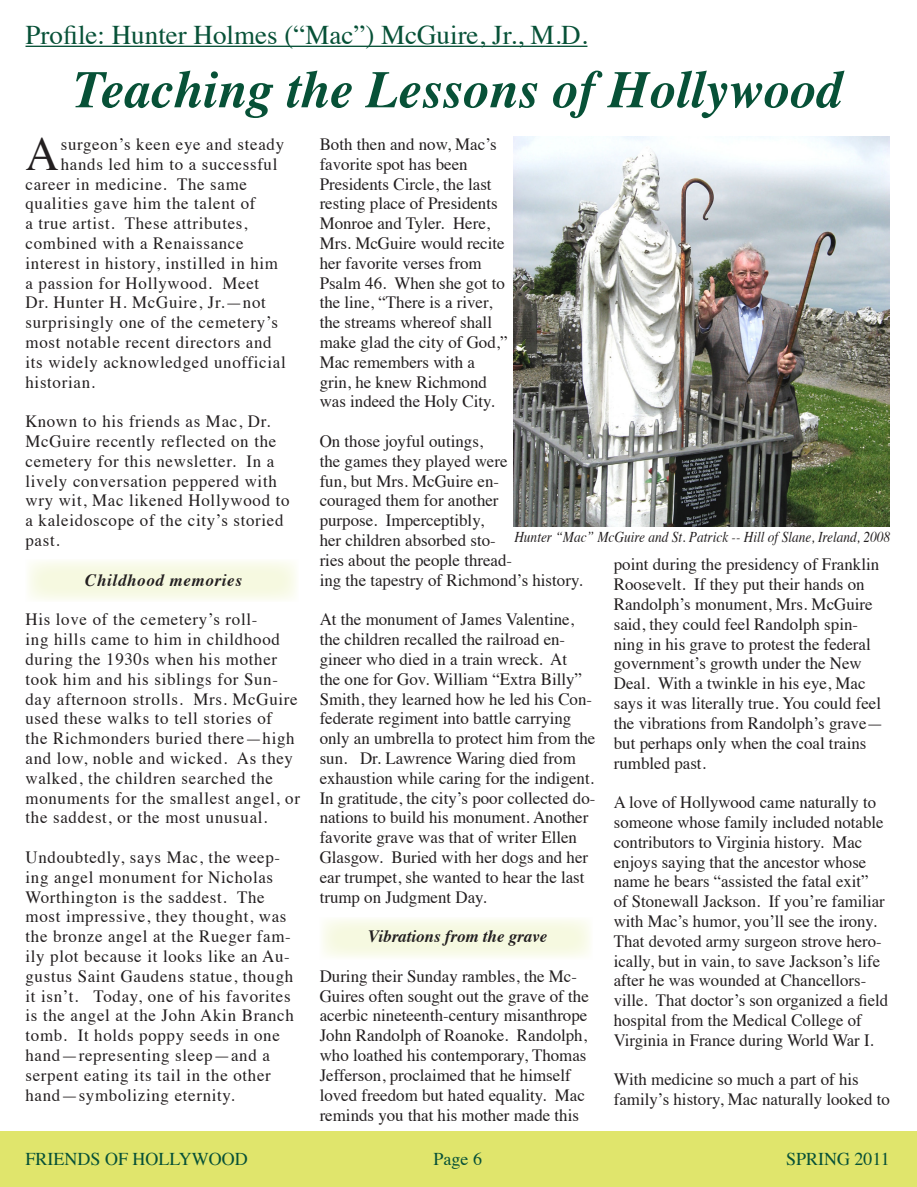
<style>
.page{position:relative;width:917px;height:1187px;background:#fff}
.page>*{position:absolute;margin:0;border:0;box-sizing:border-box;transform-origin:0 0}
.t1{font:italic 700 52.5px "Times";color:#075137}
.t2{font:47.25px "Times";color:#231f20}
.t3{font:27px "Times";color:#075137}
.t4{font:18px "Times";color:#075137}
.t5{font:17.25px/19.8px "Times";color:#231f20}
.t6{font:17.25px/19.8px "Times";letter-spacing:.04em;color:#231f20}
.t7{font:italic 700 17.25px "Times";color:#231f20}
.t8{font:italic 700 17.25px "Times";letter-spacing:.04em;color:#231f20}
.t9{font:italic 15px "Times";color:#231f20;scale:.89 1}
</style>
<div class="page">
<div style="left:0;top:1131px;width:916px;height:55px;background:#e0e56c"></div>
<hr style="left:26px;top:46px;width:561px;height:1px;background:#075137">
<div style="left:319px;top:917px;width:273px;height:42px;background:#f6f9e0"></div>
<div style="left:26px;top:559px;width:273px;height:43px;background:#f6f9e0"></div>
<img style="left:513px;top:136px;width:376px;height:390px">
<p class="t3" style="left:26px;top:10px;width:563px">Profile: Hunter Holmes (“Mac”) McGuire, Jr., M.D.</p>
<p class="t1" style="left:73px;top:40px;width:770px">Teaching the Lessons of Hollywood</p>
<p class="t2" style="left:26px;top:110px;width:35px">A</p>
<p class="t6" style="left:61px;top:133px;width:225px">surgeon’s keen eye and steady</p>
<p class="t6" style="left:61px;top:152px;width:218px">hands led him to a successful</p>
<p class="t6" style="left:26px;top:172px;width:223px">career in medicine. The same</p>
<p class="t6" style="left:26px;top:192px;width:231px">qualities gave him the talent of</p>
<p class="t6" style="left:26px;top:212px;width:223px">a true artist. These attributes,</p>
<p class="t6" style="left:26px;top:232px;width:220px">combined with a Renaissance</p>
<p class="t6" style="left:26px;top:251px;width:254px">interest in history, instilled in him</p>
<p class="t6" style="left:26px;top:271px;width:235px">a passion for Hollywood. Meet</p>
<p class="t6" style="left:26px;top:291px;width:242px">Dr. Hunter H. McGuire, Jr.—not</p>
<p class="t6" style="left:26px;top:311px;width:254px">surprisingly one of the cemetery’s</p>
<p class="t6" style="left:26px;top:331px;width:248px">most notable recent directors and</p>
<p class="t6" style="left:26px;top:350px;width:262px">its widely acknowledged unofficial</p>
<p class="t6" style="left:26px;top:370px;width:71px">historian.</p>
<p class="t6" style="left:26px;top:410px;width:265px">Known to his friends as Mac, Dr.<br>McGuire recently reflected on the cemetery for this newsletter. In a lively conversation peppered with wry wit, Mac likened Hollywood to a kaleidoscope of the city’s storied past.</p>
<p class="t8" style="left:85px;top:563px;width:158px">Childhood memories</p>
<p class="t6" style="left:26px;top:608px;width:276px">His love of the cemetery’s roll-<br>ing hills came to him in childhood during the 1930s when his mother took him and his siblings for Sun&shy;day afternoon strolls. Mrs. McGuire used these walks to tell stories of<br>the Richmonders buried there—high and low, noble and wicked. As they walked, the children searched the monuments for the smallest angel, or the saddest, or the most unusual.</p>
<p class="t6" style="left:26px;top:845px;width:270px">Undoubtedly, says Mac, the weep&shy;ing angel monument for Nicholas Worthington is the saddest. The most impressive, they thought, was the bronze angel at the Rueger fam&shy;ily plot because it looks like an Au&shy;gustus Saint Gaudens statue, though it isn’t. Today, one of his favorites is the angel at the John Akin Branch tomb. It holds poppy seeds in one hand—representing sleep—and a serpent eating its tail in the other hand—symbolizing eternity.</p>
<p class="t5" style="left:320px;top:133px;width:189px">Both then and now, Mac’s favorite spot has been<br>Presidents Circle, the last resting place of Presidents<br>Monroe and Tyler. Here,<br>Mrs. McGuire would recite her favorite verses from<br>Psalm 46. When she got to the line, “There is a river, the streams whereof shall make glad the city of God,”<br>Mac remembers with a grin, he knew Richmond was indeed the Holy City.</p>
<p class="t5" style="left:320px;top:430px;width:264px">On those joyful outings,<br>the games they played were<br>fun, but Mrs. McGuire en-<br>couraged them for another<br>purpose. Imperceptibly,<br>her children absorbed sto-<br>ries about the people thread-<br>ing the tapestry of Richmond’s history.</p>
<p class="t5" style="left:320px;top:608px;width:277px">At the monument of James Valentine, the children recalled the railroad en&shy;gineer who died in a train wreck. At<br>the one for Gov. William “Extra Billy” Smith, they learned how he led his Con&shy;federate regiment into battle carrying only an umbrella to protect him from the sun. Dr. Lawrence Waring died from exhaustion while caring for the indigent.<br>In gratitude, the city’s poor collected do&shy;nations to build his monument. Another favorite grave was that of writer Ellen Glasgow. Buried with her dogs and her ear trumpet, she wanted to hear the last trump on Judgment Day.</p>
<p class="t7" style="left:368px;top:920px;width:180px">Vibrations from the grave</p>
<p class="t5" style="left:320px;top:964px;width:271px">During their Sunday rambles, the Mc-Guires often sought out the grave of the acerbic nineteenth-century misanthrope John Randolph of Roanoke. Randolph, who loathed his contemporary, Thomas Jefferson, proclaimed that he himself loved freedom but hated equality. Mac reminds you that his mother made this</p>
<p class="t9" style="left:514px;top:524px;width:424px">Hunter “Mac” McGuire and St. Patrick -- Hill of Slane, Ireland, 2008</p>
<p class="t5" style="left:614px;top:553px;width:271px">point during the presidency of Franklin Roosevelt. If they put their hands on Randolph’s monument, Mrs. McGuire said, they could feel Randolph spin&shy;ning in his grave to protest the federal government’s growth under the New Deal. With a twinkle in his eye, Mac says it was literally true. You could feel the vibrations from Randolph’s grave— but perhaps only when the coal trains rumbled past.</p>
<p class="t5" style="left:614px;top:791px;width:276px">A love of Hollywood came naturally to someone whose family included notable contributors to Virginia history. Mac enjoys saying that the ancestor whose name he bears “assisted the fatal exit”<br>of Stonewall Jackson. If you’re familiar with Mac’s humor, you’ll see the irony.<br>That devoted army surgeon strove hero&shy;ically, but in vain, to save Jackson’s life after he was wounded at Chancellors&shy;ville. That doctor’s son organized a field hospital from the Medical College of Virginia in France during World War I.</p>
<p class="t5" style="left:614px;top:1068px;width:277px">With medicine so much a part of his family’s history, Mac naturally looked to</p>
<p class="t4" style="left:26px;top:1142px;width:224px">FRIENDS OF HOLLYWOOD</p>
<p class="t4" style="left:433px;top:1142px;width:50px">Page 6</p>
<p class="t4" style="left:786px;top:1142px;width:105px">SPRING 2011</p>
</div>
